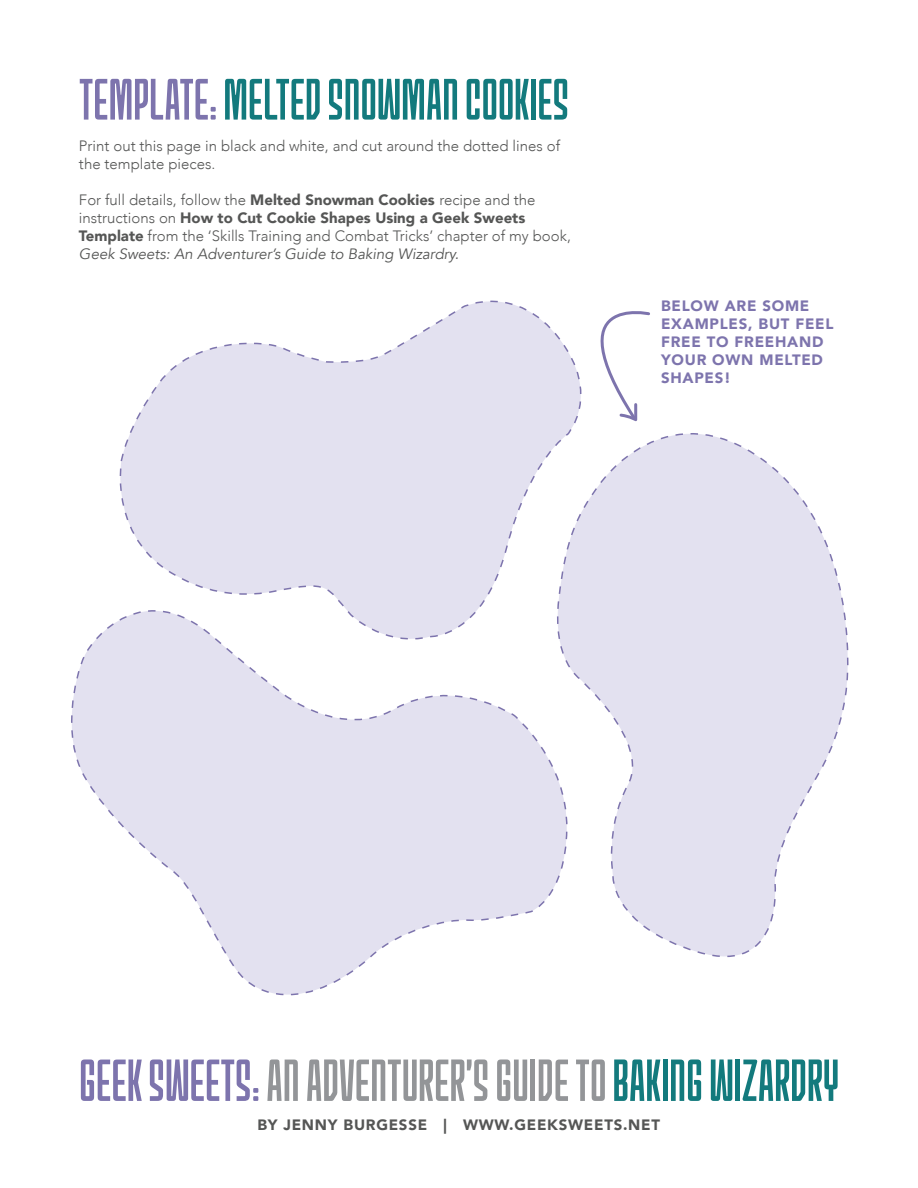
<style>
.page{position:relative;width:918px;height:1188px;background:#fff}
.page>*{position:absolute;margin:0;border:0;box-sizing:border-box;transform-origin:0 0}
.t1{font:59.4px "Mech Effects 1 BB";color:#939598}
.t2{font:58.5px "Mech Effects 1 BB";color:#137a7d}
.t3{font:300 15px/18px "Avenir";color:#555655}
.t4{font:900 15px/18px "Avenir";letter-spacing:.05em;color:#7d74ad}
.t5{font:900 15px "Avenir";letter-spacing:.05em;color:#555655}
.s1{color:#7d74ad}
.s2{font-weight:900}
.s3{font-weight:400;font-style:italic}
.s4{color:#137a7d}
</style>
<div class="page">
<svg style="left:568px;top:433px;width:281px;height:525px"></svg>
<svg style="left:71px;top:627px;width:497px;height:369px"></svg>
<svg style="left:108px;top:300px;width:494px;height:348px"></svg>
<svg style="left:555px;top:300px;width:95px;height:123px"></svg>
<h2 class="t2" style="left:79px;top:65px;width:491px"><span class="s1">TEMPLATE:</span>MELTED SNOWMAN COOKIES</h2>
<p class="t3" style="left:79px;top:137px;width:483px">Print out this page in black and white, and cut around the dotted lines of the template pieces.</p>
<p class="t3" style="left:79px;top:191px;width:493px">For full details, follow the <span class="s2">Melted Snowman Cookies</span> recipe and the instructions on <span class="s2">How to Cut Cookie Shapes Using a Geek Sweets Template</span> from the ‘Skills Training and Combat Tricks’ chapter of my book, <span class="s3">Geek Sweets: An Adventurer’s Guide to Baking Wizardry.</span></p>
<p class="t4" style="left:661px;top:296px;width:174px">BELOW ARE SOME<br>EXAMPLES, BUT FEEL<br>FREE TO FREEHAND<br>YOUR OWN MELTED<br>SHAPES!</p>
<h1 class="t1" style="left:79px;top:1046px;width:761px"><span class="s1">GEEK SWEETS:</span>AN ADVENTURER’S GUIDE TO<span class="s4">BAKING WIZARDRY</span></h1>
<p class="t5" style="left:257px;top:1112px;width:404px">BY JENNY BURGESSE | WWW.GEEKSWEETS.NET</p>
</div>
